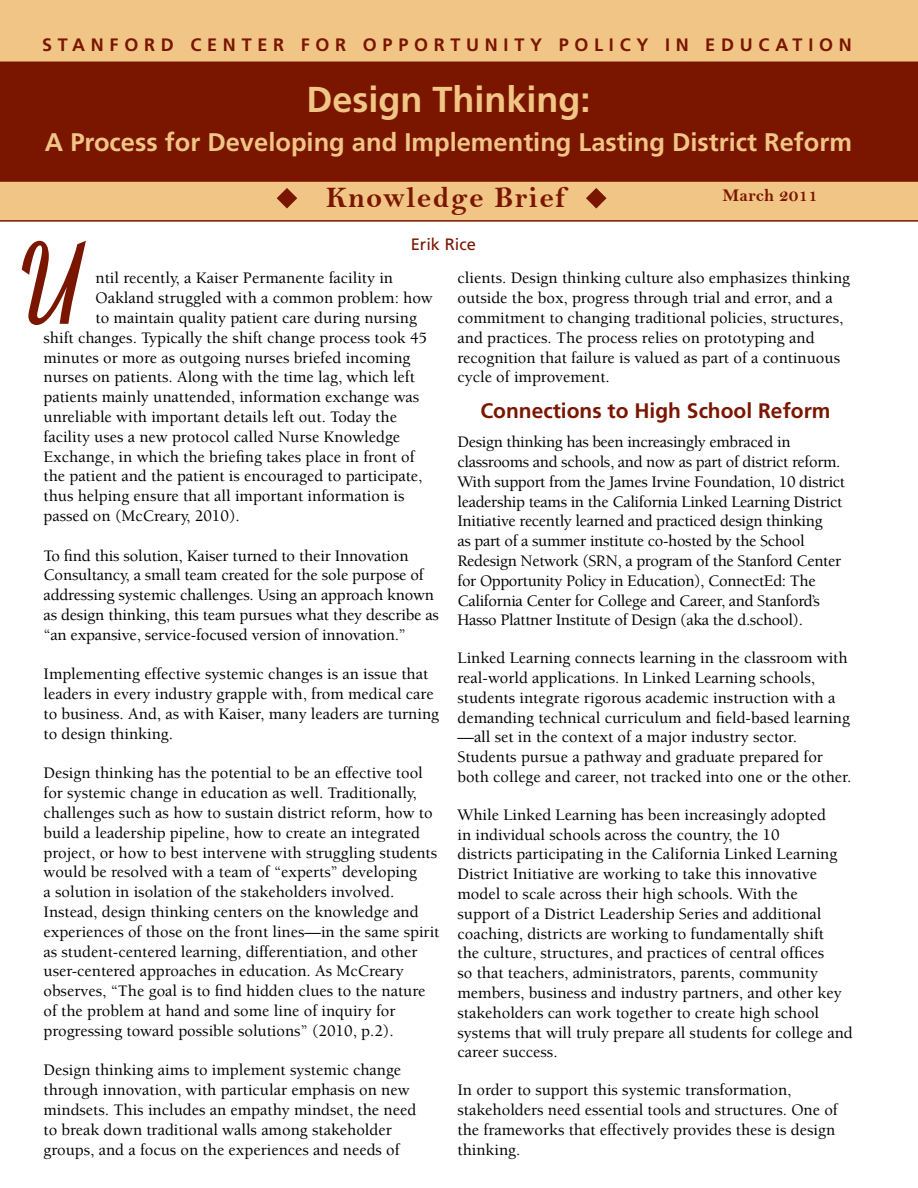
<style>
.page{position:relative;width:918px;height:1188px;background:#fff}
.page>*{position:absolute;margin:0;border:0;box-sizing:border-box;transform-origin:0 0}
.t1{font:123px "Savoye Let Plain";color:#7a1600}
.t2{font:700 36px "Frutiger LT Std";color:#f1c586}
.t3{font:30px "Bell MT Bold";letter-spacing:.05em;color:#7a1600}
.t4{font:700 25.5px "Frutiger LT Std";color:#f1c586}
.t5{font:700 21px "Frutiger LT Std";color:#7a1600}
.t6{font:700 18px "Frutiger LT Std";letter-spacing:.32em;color:#7a1600}
.t7{font:18px "Bell MT Bold";letter-spacing:.005em;color:#7a1600}
.t8{font:500 16.5px/19.8px "Berkeley";color:#000}
.t9{font:500 16.5px/19.8px "Berkeley";letter-spacing:-.02em;color:#000}
.t10{font:16.5px "Frutiger LT Std";color:#7a1600}
</style>
<div class="page">
<div style="left:0;top:63px;width:918px;height:117px;background:#7a1600"></div>
<div style="left:0;top:0;width:918px;height:63px;background:#f1c586"></div>
<svg style="left:21px;top:240px;width:65px;height:85px"></svg>
<svg style="left:0;top:180px;width:918px;height:42px;background:#e6b57b"></svg>
<p class="t6" style="left:42px;top:34px;width:811px">STANFORD CENTER FOR OPPORTUNITY POLICY IN EDUCATION</p>
<h2 class="t2" style="left:306px;top:79px;width:286px">Design Thinking:</h2>
<h3 class="t4" style="left:45px;top:127px;width:809px">A Process for Developing and Implementing Lasting District Reform</h3>
<h3 class="t3" style="left:326px;top:180px;width:241px">Knowledge Brief</h3>
<p class="t7" style="left:723px;top:185px;width:96px">March 2011</p>
<p class="t10" style="left:411px;top:234px;width:67px">Erik Rice</p>
<h1 class="t1" style="left:20px;top:235px;width:64px">U</h1>
<p class="t8" style="left:96px;top:269px;width:299px">ntil recently, a Kaiser Permanente facility in</p>
<p class="t8" style="left:96px;top:289px;width:339px">Oakland struggled with a common problem: how</p>
<p class="t8" style="left:96px;top:308px;width:323px">to maintain quality patient care during nursing</p>
<p class="t8" style="left:44px;top:328px;width:385px">shift changes. Typically the shift change process took 45</p>
<p class="t8" style="left:44px;top:348px;width:368px">minutes or more as outgoing nurses briefed incoming</p>
<p class="t8" style="left:44px;top:368px;width:373px">nurses on patients. Along with the time lag, which left</p>
<p class="t8" style="left:44px;top:388px;width:377px">patients mainly unattended, information exchange was</p>
<p class="t8" style="left:44px;top:407px;width:355px">unreliable with important details left out. Today the</p>
<p class="t8" style="left:44px;top:427px;width:358px">facility uses a new protocol called Nurse Knowledge</p>
<p class="t8" style="left:44px;top:447px;width:373px">Exchange, in which the briefing takes place in front of</p>
<p class="t8" style="left:44px;top:467px;width:380px">the patient and the patient is encouraged to participate,</p>
<p class="t8" style="left:44px;top:487px;width:363px">thus helping ensure that all important information is</p>
<p class="t8" style="left:44px;top:506px;width:198px">passed on (McCreary, 2010).</p>
<p class="t8" style="left:44px;top:546px;width:397px">To find this solution, Kaiser turned to their Innovation Consultancy, a small team created for the sole purpose of addressing systemic challenges. Using an approach known as design thinking, this team pursues what they describe as “an expansive, service-focused version of innovation.”</p>
<p class="t8" style="left:44px;top:665px;width:397px">Implementing effective systemic changes is an issue that leaders in every industry grapple with, from medical care to business. And, as with Kaiser, many leaders are turning to design thinking.</p>
<p class="t8" style="left:44px;top:764px;width:397px">Design thinking has the potential to be an effective tool for systemic change in education as well. Traditionally, challenges such as how to sustain district reform, how to build a leadership pipeline, how to create an integrated project, or how to best intervene with struggling students would be resolved with a team of “experts” developing<br>a solution in isolation of the stakeholders involved.<br>Instead, design thinking centers on the knowledge and experiences of those on the front lines—in the same spirit as student-centered learning, differentiation, and other user-centered approaches in education. As McCreary observes, “The goal is to find hidden clues to the nature of the problem at hand and some line of inquiry for progressing toward possible solutions” (2010, p.2).</p>
<p class="t8" style="left:44px;top:1061px;width:374px">Design thinking aims to implement systemic change through innovation, with particular emphasis on new mindsets. This includes an empathy mindset, the need to break down traditional walls among stakeholder groups, and a focus on the experiences and needs of</p>
<p class="t8" style="left:458px;top:269px;width:394px">clients. Design thinking culture also emphasizes thinking outside the box, progress through trial and error, and a commitment to changing traditional policies, structures, and practices. The process relies on prototyping and recognition that failure is valued as part of a continuous cycle of improvement.</p>
<p class="t5" style="left:480px;top:399px;width:352px">Connections to High School Reform</p>
<p class="t9" style="left:458px;top:433px;width:389px">Design thinking has been increasingly embraced in classrooms and schools, and now as part of district reform.<br>With support from the James Irvine Foundation, 10 district leadership teams in the California Linked Learning District Initiative recently learned and practiced design thinking<br>as part of a summer institute co-hosted by the School Redesign Network (SRN, a program of the Stanford Center for Opportunity Policy in Education), ConnectEd: The California Center for College and Career, and Stanford’s Hasso Plattner Institute of Design (aka the d.school).</p>
<p class="t8" style="left:458px;top:649px;width:396px">Linked Learning connects learning in the classroom with real-world applications. In Linked Learning schools, students integrate rigorous academic instruction with a demanding technical curriculum and field-based learning —all set in the context of a major industry sector.<br>Students pursue a pathway and graduate prepared for both college and career, not tracked into one or the other.</p>
<p class="t8" style="left:458px;top:805px;width:397px">While Linked Learning has been increasingly adopted<br>in individual schools across the country, the 10<br>districts participating in the California Linked Learning District Initiative are working to take this innovative model to scale across their high schools. With the support of a District Leadership Series and additional coaching, districts are working to fundamentally shift<br>the culture, structures, and practices of central offices<br>so that teachers, administrators, parents, community members, business and industry partners, and other key stakeholders can work together to create high school systems that will truly prepare all students for college and career success.</p>
<p class="t8" style="left:458px;top:1081px;width:382px">In order to support this systemic transformation, stakeholders need essential tools and structures. One of the frameworks that effectively provides these is design thinking.</p>
</div>
